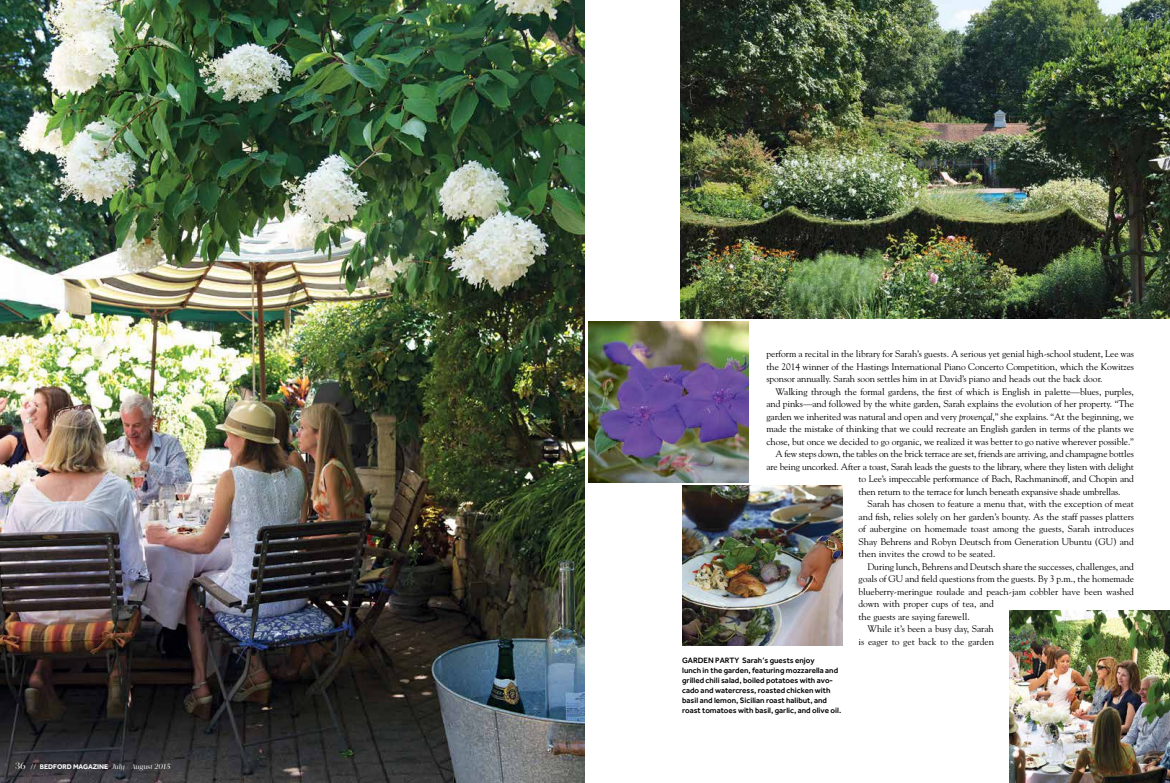
<style>
.page{position:relative;width:1170px;height:783px;background:#fff}
.page>*{position:absolute;margin:0;border:0;box-sizing:border-box;transform-origin:0 0}
.t1{font:9.5px/12.5px "Goudy";letter-spacing:-.01em;color:#000;text-align:justify}
.t2{font:500 8px/10px "Effra";color:#000}
.t3{font:700 7px "Effra";color:#fff}
.s1{font-family:"Acta Display";font-weight:400;font-size:10px}
.s2{font-weight:300;font-size:7.5px}
.s3{font-family:"Acta Display";font-weight:400;font-style:italic}
.s4{font-family:"Acta Display";font-weight:400;font-style:italic;font-size:8px}
.s5{font-style:italic}
</style>
<div class="page">
<img style="left:680px;top:0;width:490px;height:319px">
<img style="left:0;top:0;width:585px;height:783px">
<img style="left:588px;top:322px;width:160px;height:160px">
<img style="left:1010px;top:611px;width:160px;height:172px">
<img style="left:682px;top:485px;width:160px;height:160px">
<p class="t3" style="left:15px;top:763px;width:157px"><span class="s1">36</span> <span class="s2">//</span> BEDFORD MAGAZINE <span class="s3">July / August</span> <span class="s4">2015</span></p>
<p class="t1" style="left:766px;top:347px;width:369px">perform a recital in the library for Sarah’s guests. A serious yet genial high-school student, Lee was the 2014 winner of the Hastings International Piano Concerto Competition, which the Kowitzes sponsor annually. Sarah soon settles him in at David’s piano and heads out the back door.</p>
<p class="t1" style="left:775px;top:385px;width:360px">Walking through the formal gardens, the first of which is English in palette—blues, purples,</p>
<p class="t1" style="left:766px;top:397px;width:369px">and pinks—and followed by the white garden, Sarah explains the evolution of her property. “The</p>
<p class="t1" style="left:766px;top:410px;width:369px">garden we inherited was natural and open and very <span class="s5">provençal</span>,” she explains. “At the beginning, we</p>
<p class="t1" style="left:766px;top:422px;width:369px">made the mistake of thinking that we could recreate an English garden in terms of the plants we</p>
<p class="t1" style="left:766px;top:435px;width:369px">chose, but once we decided to go organic, we realized it was better to go native wherever possible.”</p>
<p class="t1" style="left:775px;top:447px;width:360px">A few steps down, the tables on the brick terrace are set, friends are arriving, and champagne bottles</p>
<p class="t1" style="left:766px;top:460px;width:369px">are being uncorked. After a toast, Sarah leads the guests to the library, where they listen with delight</p>
<p class="t1" style="left:859px;top:472px;width:277px">to Lee’s impeccable performance of Bach, Rachmaninoff, and Chopin and</p>
<p class="t1" style="left:859px;top:485px;width:263px">then return to the terrace for lunch beneath expansive shade umbrellas.</p>
<p class="t1" style="left:868px;top:497px;width:268px">Sarah has chosen to feature a menu that, with the exception of meat</p>
<p class="t1" style="left:859px;top:510px;width:277px">and fish, relies solely on her garden’s bounty. As the staff passes platters</p>
<p class="t1" style="left:859px;top:522px;width:277px">of aubergine on homemade toast among the guests, Sarah introduces</p>
<p class="t1" style="left:859px;top:535px;width:277px">Shay Behrens and Robyn Deutsch from Generation Ubuntu (GU) and</p>
<p class="t1" style="left:859px;top:547px;width:138px">then invites the crowd to be seated.</p>
<p class="t1" style="left:868px;top:560px;width:268px">During lunch, Behrens and Deutsch share the successes, challenges, and</p>
<p class="t1" style="left:859px;top:572px;width:277px">goals of GU and field questions from the guests. By 3 p.m., the homemade</p>
<p class="t1" style="left:859px;top:585px;width:277px">blueberry-meringue roulade and peach-jam cobbler have been washed</p>
<p class="t1" style="left:859px;top:597px;width:137px">down with proper cups of tea, and</p>
<p class="t1" style="left:859px;top:610px;width:113px">the guests are saying farewell.</p>
<p class="t1" style="left:868px;top:622px;width:128px">While it’s been a busy day, Sarah</p>
<p class="t1" style="left:859px;top:635px;width:137px">is eager to get back to the garden</p>
<p class="t2" style="left:682px;top:655px;width:161px">GARDEN PARTY Sarah’s guests enjoy<br>lunch in the garden, featuring mozzarella and grilled chili salad, boiled potatoes with avo&shy;cado and watercress, roasted chicken with basil and lemon, Sicilian roast halibut, and roast tomatoes with basil, garlic, and olive oil.</p>
</div>
